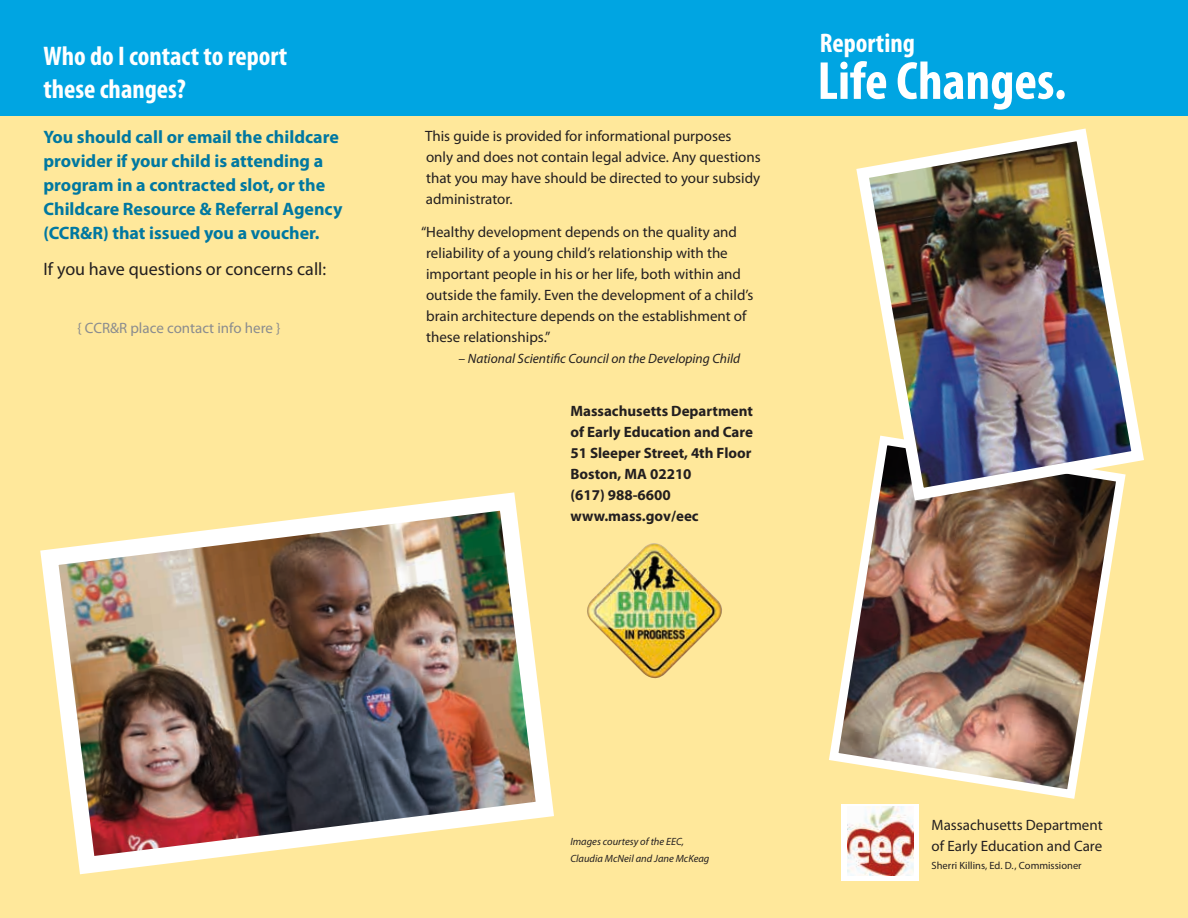
<style>
.page{position:relative;width:1188px;height:918px;background:#fff}
.page>*{position:absolute;margin:0;border:0;box-sizing:border-box;transform-origin:0 0}
.t1{font:700 condensed 54px "Myriad Pro";color:#fff}
.t2{font:700 condensed 27px/32.4px "Myriad Pro";color:#fff}
.t3{font:700 18px/24px "Myriad Pro";color:#0078a1}
.t4{font:18px "Myriad Pro";color:#231f20}
.t5{font:15px/21px "Myriad Pro";color:#231f20}
.t6{font:700 15px/21px "Myriad Pro";color:#231f20}
.t7{font:15px "Myriad Pro";color:#8a8c8f}
.t8{font:italic 13.5px "Myriad Pro";color:#231f20}
.t9{font:italic 10.5px/16.5px "Myriad Pro";color:#231f20}
.t10{font:10.5px "Myriad Pro";color:#231f20}
</style>
<div class="page">
<div style="left:0;top:116px;width:1188px;height:802px;background:#ffe89b"></div>
<img style="left:40px;top:492px;width:514px;height:383px">
<div style="left:0;top:0;width:1188px;height:116px;background:#00a5e2"></div>
<img style="left:587px;top:543px;width:135px;height:136px">
<div style="left:841px;top:804px;width:78px;height:77px;background:#fff"></div>
<img style="left:848px;top:806px;width:65px;height:69px">
<img style="left:829px;top:507px;width:292px;height:292px">
<img style="left:856px;top:128px;width:288px;height:379px">
<h2 class="t2" style="left:44px;top:39px;width:245px">Who do I contact to report these changes?</h2>
<p class="t3" style="left:44px;top:125px;width:300px">You should call or email the childcare provider if your child is attending a program in a contracted slot, or the Childcare Resource &amp; Referral Agency (CCR&amp;R) that issued you a voucher.</p>
<p class="t4" style="left:44px;top:258px;width:284px">If you have questions or concerns call:</p>
<p class="t7" style="left:78px;top:318px;width:204px">{ CCR&amp;R place contact info here }</p>
<p class="t5" style="left:425px;top:125px;width:337px">This guide is provided for informational purposes only and does not contain legal advice. Any questions that you may have should be directed to your subsidy administrator.</p>
<p class="t5" style="left:426px;top:221px;width:329px;text-indent:-5px">“Healthy development depends on the quality and reliability of a young child’s relationship with the important people in his or her life, both within and outside the family. Even the development of a child’s brain architecture depends on the establishment of these relationships.”</p>
<p class="t8" style="left:459px;top:350px;width:283px">– National Scientific Council on the Developing Child</p>
<p class="t6" style="left:570px;top:399px;width:184px">Massachusetts Department of Early Education and Care<br>51 Sleeper Street, 4th Floor<br>Boston, MA 02210<br>(617) 988-6600 www.mass.gov/eec</p>
<h2 class="t2" style="left:820px;top:27px;width:96px">Reporting</h2>
<h1 class="t1" style="left:818px;top:47px;width:250px">Life Changes.</h1>
<p class="t9" style="left:570px;top:833px;width:141px">Images courtesy of the EEC,<br>Claudia McNeil and Jane McKeag</p>
<p class="t5" style="left:932px;top:814px;width:173px">Massachusetts Department of Early Education and Care</p>
<p class="t10" style="left:932px;top:859px;width:152px">Sherri Killins, Ed. D., Commissioner</p>
</div>
